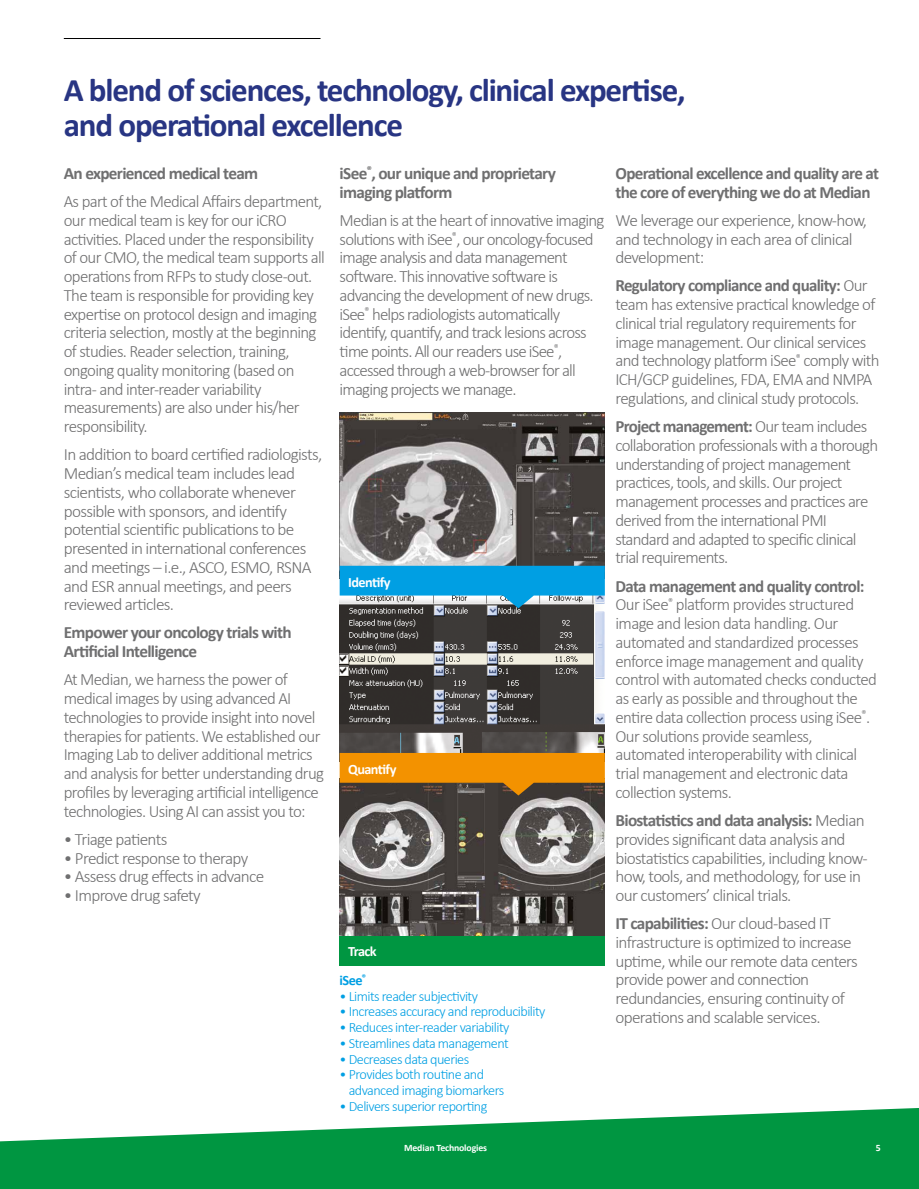
<style>
.page{position:relative;width:919px;height:1189px;background:#fff}
.page>*{position:absolute;margin:0;border:0;box-sizing:border-box;transform-origin:0 0}
.t1{font:700 33px/34.5px "Calibri";letter-spacing:-.035em;color:#283583}
.t2{font:300 17.25px/18.8px "Calibri";letter-spacing:-.04em;color:#6f6f70}
.t3{font:700 17.25px/18.8px "Calibri";letter-spacing:-.04em;color:#6f6f70}
.t4{font:300 14.25px/15.8px "Calibri";letter-spacing:-.04em;color:#009fe3}
.t5{font:700 14.25px "Calibri";letter-spacing:-.04em;color:#fff}
.t6{font:700 14.25px "Calibri";color:#009fe3}
.t7{font:700 9.75px "Calibri";letter-spacing:-.015em;color:#fff}
.s1{font-weight:700}
</style>
<div class="page">
<svg style="left:0;top:1108px;width:918px;height:80px;fill:#009641"></svg>
<hr style="left:64px;top:38px;width:256px;height:1px;background:#000">
<img style="left:339px;top:795px;width:265px;height:140px">
<div style="left:339px;top:935px;width:265px;height:30px;background:#009641"></div>
<img style="left:339px;top:608px;width:265px;height:145px">
<svg style="left:339px;top:753px;width:265px;height:42px;background:#c27a0f"></svg>
<img style="left:339px;top:412px;width:265px;height:154px">
<svg style="left:339px;top:566px;width:265px;height:42px;background:#31a3d4"></svg>
<h1 class="t1" style="left:64px;top:73px;width:623px">A blend of sciences, technology, clinical expertise, and operational excellence</h1>
<p class="t3" style="left:64px;top:164px;width:196px">An experienced medical team</p>
<p class="t2" style="left:64px;top:191px;width:262px">As part of the Medical Affairs department, our medical team is key for our iCRO activities. Placed under the responsibility of our CMO, the medical team supports all operations from RFPs to study close-out.<br>The team is responsible for providing key expertise on protocol design and imaging criteria selection, mostly at the beginning of studies. Reader selection, training, ongoing quality monitoring (based on intra- and inter-reader variability measurements) are also under his/her responsibility.</p>
<p class="t2" style="left:64px;top:444px;width:260px">In addition to board certified radiologists, Median’s medical team includes lead scientists, who collaborate whenever possible with sponsors, and identify potential scientific publications to be presented in international conferences and meetings – i.e., ASCO, ESMO, RSNA and ESR annual meetings, and peers reviewed articles.</p>
<p class="t3" style="left:64px;top:623px;width:229px">Empower your oncology trials with<br>Artificial Intelligence</p>
<p class="t2" style="left:64px;top:669px;width:262px">At Median, we harness the power of medical images by using advanced AI technologies to provide insight into novel therapies for patients. We established our Imaging Lab to deliver additional metrics and analysis for better understanding drug profiles by leveraging artificial intelligence technologies. Using AI can assist you to:</p>
<p class="t2" style="left:64px;top:828px;width:105px">• Triage patients</p>
<p class="t2" style="left:64px;top:847px;width:186px">• Predict response to therapy</p>
<p class="t2" style="left:64px;top:866px;width:202px">• Assess drug effects in advance</p>
<p class="t2" style="left:64px;top:885px;width:138px">• Improve drug safety</p>
<p class="t3" style="left:339px;top:164px;width:218px">iSee<sup>®</sup>, our unique and proprietary imaging platform</p>
<p class="t2" style="left:339px;top:210px;width:266px">Median is at the heart of innovative imaging solutions with iSee<sup>®</sup>, our oncology-focused image analysis and data management software. This innovative software is advancing the development of new drugs. iSee<sup>®</sup> helps radiologists automatically identify, quantify, and track lesions across time points. All our readers use iSee<sup>®</sup>, accessed through a web-browser for all imaging projects we manage.</p>
<p class="t5" style="left:348px;top:573px;width:44px">Identify</p>
<p class="t5" style="left:348px;top:760px;width:50px">Quantify</p>
<p class="t5" style="left:348px;top:942px;width:30px">Track</p>
<p class="t6" style="left:339px;top:971px;width:28px">iSee<sup>®</sup></p>
<p class="t4" style="left:339px;top:987px;width:140px">• Limits reader subjectivity</p>
<p class="t4" style="left:339px;top:1003px;width:207px">• Increases accuracy and reproducibility</p>
<p class="t4" style="left:339px;top:1018px;width:171px">• Reduces inter-reader variability</p>
<p class="t4" style="left:339px;top:1034px;width:171px">• Streamlines data management</p>
<p class="t4" style="left:339px;top:1050px;width:131px">• Decreases data queries</p>
<p class="t4" style="left:349px;top:1066px;width:157px;text-indent:-9px">• Provides both routine and advanced imaging biomarkers</p>
<p class="t4" style="left:339px;top:1097px;width:149px">• Delivers superior reporting</p>
<p class="t3" style="left:615px;top:164px;width:265px">Operational excellence and quality are at the core of everything we do at Median</p>
<p class="t2" style="left:615px;top:210px;width:253px">We leverage our experience, know-how, and technology in each area of clinical development:</p>
<p class="t2" style="left:615px;top:275px;width:266px"><span class="s1">Regulatory compliance and quality:</span> Our team has extensive practical knowledge of clinical trial regulatory requirements for image management. Our clinical services and technology platform iSee<sup>®</sup> comply with ICH/GCP guidelines, FDA, EMA and NMPA regulations, and clinical study protocols.</p>
<p class="t2" style="left:615px;top:416px;width:264px"><span class="s1">Project management:</span> Our team includes collaboration professionals with a thorough understanding of project management practices, tools, and skills. Our project management processes and practices are derived from the international PMI standard and adapted to specific clinical trial requirements.</p>
<p class="t2" style="left:615px;top:575px;width:263px"><span class="s1">Data management and quality control:<br></span>Our iSee<sup>®</sup> platform provides structured image and lesion data handling. Our automated and standardized processes enforce image management and quality control with automated checks conducted as early as possible and throughout the entire data collection process using iSee<sup>®</sup>.<br>Our solutions provide seamless, automated interoperability with clinical trial management and electronic data collection systems.</p>
<p class="t2" style="left:615px;top:810px;width:254px"><span class="s1">Biostatistics and data analysis:</span> Median provides significant data analysis and biostatistics capabilities, including know&shy;how, tools, and methodology, for use in our customers’ clinical trials.</p>
<p class="t2" style="left:615px;top:913px;width:244px"><span class="s1">IT capabilities:</span> Our cloud-based IT infrastructure is optimized to increase uptime, while our remote data centers provide power and connection redundancies, ensuring continuity of operations and scalable services.</p>
<p class="t7" style="left:404px;top:1141px;width:84px">Median Technologies</p>
<p class="t7" style="left:875px;top:1141px;width:6px">5</p>
</div>
